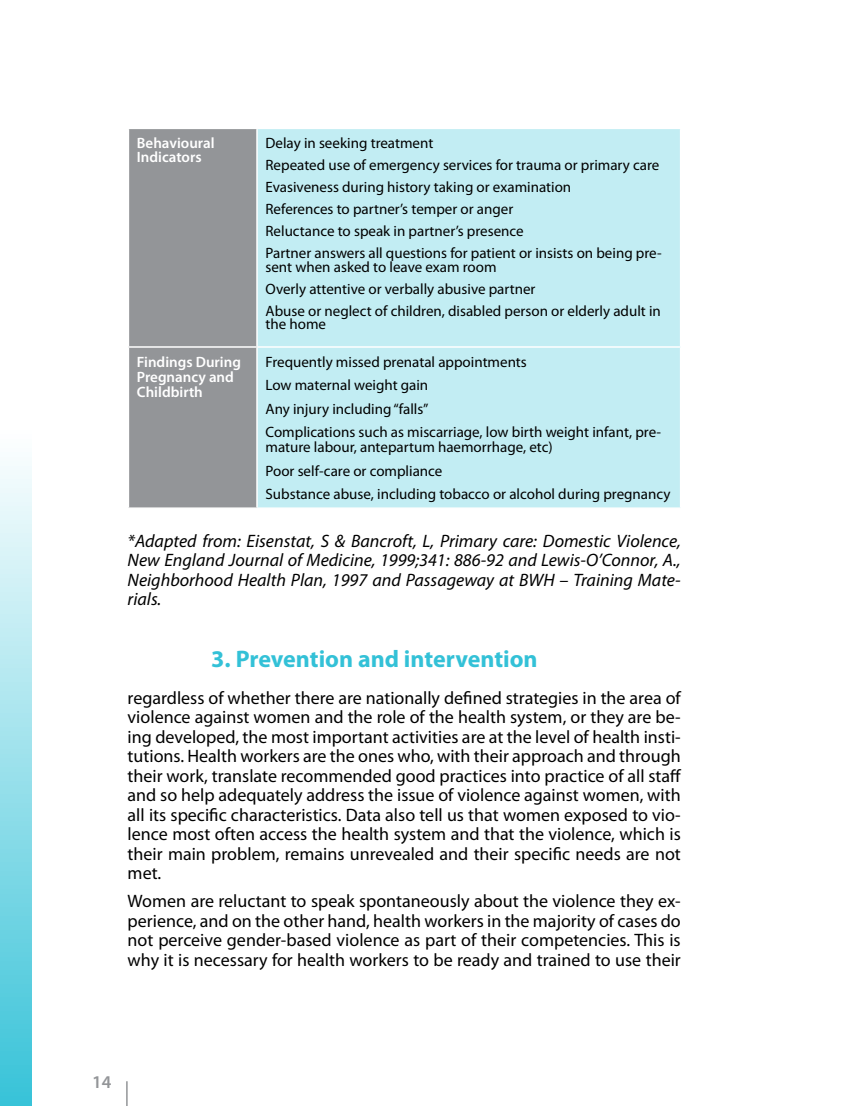
<style>
.page{position:relative;width:851px;height:1106px;background:#fff}
.page>*{position:absolute;margin:0;border:0;box-sizing:border-box;transform-origin:0 0}
.t1{font:700 24px "Myriad Pro";color:#33c1d7}
.t2{font:18px/19.5px "Myriad Pro";color:#000;text-align:justify}
.t3{font:italic 18px/19.5px "Myriad Pro";color:#000;text-align:justify}
.t4{font:600 18px "Myriad Pro";color:#939598}
.t5{font:15px/22px "Myriad Pro";color:#000}
.t6{font:600 15px/15px "Myriad Pro";color:#fff}
</style>
<div class="page">
<svg style="left:0;top:466px;width:31px;height:640px"></svg>
<hr style="left:126px;top:1081px;width:2px;height:25px;background:#939598">
<div style="left:129px;top:129px;width:127px;height:378px;background:#939598"></div>
<div style="left:258px;top:129px;width:421px;height:378px;background:#c2edf3"></div>
<hr style="left:128px;top:346px;width:129px;height:2px;background:#fff">
<hr style="left:257px;top:346px;width:424px;height:2px;background:#fff">
<p class="t6" style="left:137px;top:137px;width:79px;line-height:13.5px">Behavioural<br>Indicators</p>
<p class="t5" style="left:265px;top:132px;width:397px">Delay in seeking treatment<br>Repeated use of emergency services for trauma or primary care Evasiveness during history taking or examination<br>References to partner’s temper or anger<br>Reluctance to speak in partner’s presence<br>Partner answers all questions for patient or insists on being pre-</p>
<p class="t5" style="left:265px;top:256px;width:397px">sent when asked to leave exam room<br>Overly attentive or verbally abusive partner<br>Abuse or neglect of children, disabled person or elderly adult in</p>
<p class="t5" style="left:265px;top:313px;width:62px">the home</p>
<p class="t6" style="left:137px;top:354px;width:106px">Findings During<br>Pregnancy and<br>Childbirth</p>
<p class="t5" style="left:265px;top:350px;width:397px;line-height:23.5px">Frequently missed prenatal appointments<br>Low maternal weight gain<br>Any injury including “falls”<br>Complications such as miscarriage, low birth weight infant, pre-</p>
<p class="t5" style="left:265px;top:436px;width:406px;line-height:23.5px">mature labour, antepartum haemorrhage, etc)<br>Poor self-care or compliance<br>Substance abuse, including tobacco or alcohol during pregnancy</p>
<p class="t3" style="left:128px;top:531px;width:554px">*Adapted from: Eisenstat, S &amp; Bancroft, L, Primary care: Domestic Violence, New England Journal of Medicine, 1999;341: 886-92 and Lewis-O’Connor, A., Neighborhood Health Plan, 1997 and Passageway at BWH – Training Mate&shy;rials.</p>
<h1 class="t1" style="left:211px;top:646px;width:328px">3. Prevention and intervention</h1>
<p class="t2" style="left:128px;top:688px;width:555px">regardless of whether there are nationally defined strategies in the area of violence against women and the role of the health system, or they are be&shy;ing developed, the most important activities are at the level of health insti&shy;tutions. Health workers are the ones who, with their approach and through their work, translate recommended good practices into practice of all staff and so help adequately address the issue of violence against women, with all its specific characteristics. Data also tell us that women exposed to vio&shy;lence most often access the health system and that the violence, which is their main problem, remains unrevealed and their specific needs are not met.</p>
<p class="t2" style="left:128px;top:892px;width:554px">Women are reluctant to speak spontaneously about the violence they ex&shy;perience, and on the other hand, health workers in the majority of cases do not perceive gender-based violence as part of their competencies. This is why it is necessary for health workers to be ready and trained to use their</p>
<p class="t4" style="left:92px;top:1072px;width:21px">14</p>
</div>
